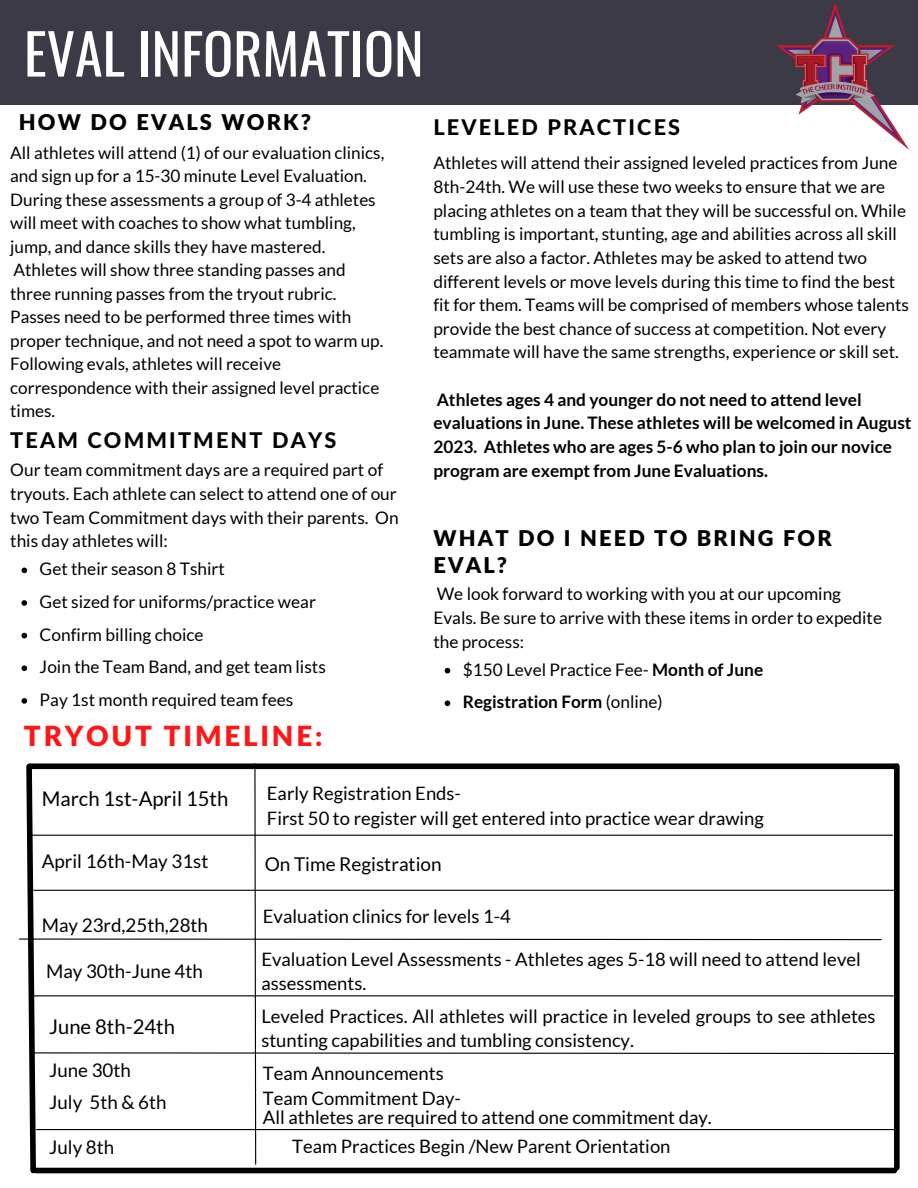
<style>
.page{position:relative;width:918px;height:1188px;background:#fff}
.page>*{position:absolute;margin:0;border:0;box-sizing:border-box;transform-origin:0 0}
.t1{font:55.95px "Oswald";color:#fff}
.t2{font:900 27.75px "Lato Latin";letter-spacing:.1em;color:#ff1616}
.t3{font:900 21.75px/27px "Lato Latin";letter-spacing:.1em;color:#000}
.t4{font:800 21.6px "Lato Latin";letter-spacing:.1em;color:#000}
.t5{font:20.25px "Lato";color:#000}
.t6{font:19.05px "Lato";color:#000}
.t7{font:18.75px "Lato";color:#000}
.t8{font:18.45px/24.8px "Lato";color:#000}
.t9{font:17.25px/23.7px "Lato";color:#000}
.t10{font:700 17.25px/23.7px "Lato";color:#000}
.t11{font:17.1px/23.5px "Lato";color:#000}
.s1{font-weight:700}
</style>
<div class="page">
<div style="left:0;top:0;width:918px;height:105px;background:#3c3a47"></div>
<div style="left:894px;top:766px;width:6px;height:402px;background:#000"></div>
<svg style="left:19px;top:763px;width:876px;height:411px"></svg>
<hr style="left:30px;top:835px;width:863px;height:1px;background:#000">
<img style="left:776px;top:2px;width:133px;height:148px">
<svg style="left:22px;top:568px;width:5px;height:5px"></svg>
<svg style="left:22px;top:600px;width:5px;height:6px"></svg>
<svg style="left:22px;top:633px;width:5px;height:5px"></svg>
<svg style="left:22px;top:665px;width:5px;height:6px"></svg>
<svg style="left:22px;top:698px;width:5px;height:6px"></svg>
<svg style="left:445px;top:668px;width:5px;height:5px"></svg>
<svg style="left:445px;top:700px;width:5px;height:6px"></svg>
<h1 class="t1" style="left:24px;top:10px;width:401px">EVAL INFORMATION</h1>
<p class="t3" style="left:19px;top:110px;width:294px">HOW DO EVALS WORK?</p>
<p class="t11" style="left:10px;top:140px;width:376px">All athletes will attend (1) of our evaluation clinics, and sign up for a 15-30 minute Level Evaluation.<br>During these assessments a group of 3-4 athletes will meet with coaches to show what tumbling, jump, and dance skills they have mastered.<br>Athletes will show three standing passes and three running passes from the tryout rubric.<br>Passes need to be performed three times with proper technique, and not need a spot to warm up.<br>Following evals, athletes will receive correspondence with their assigned level practice times.</p>
<p class="t9" style="left:433px;top:151px;width:477px">Athletes will attend their assigned leveled practices from June 8th-24th. We will use these two weeks to ensure that we are placing athletes on a team that they will be successful on. While tumbling is important, stunting, age and abilities across all skill sets are also a factor. Athletes may be asked to attend two different levels or move levels during this time to find the best fit for them. Teams will be comprised of members whose talents provide the best chance of success at competition. Not every teammate will have the same strengths, experience or skill set.</p>
<p class="t4" style="left:433px;top:118px;width:248px">LEVELED PRACTICES</p>
<p class="t10" style="left:433px;top:387px;width:480px">Athletes ages 4 and younger do not need to attend level evaluations in June. These athletes will be welcomed in August 2023. Athletes who are ages 5-6 who plan to join our novice program are exempt from June Evaluations.</p>
<p class="t4" style="left:10px;top:430px;width:328px">TEAM COMMITMENT DAYS</p>
<p class="t9" style="left:10px;top:458px;width:390px">Our team commitment days are a required part of tryouts. Each athlete can select to attend one of our two Team Commitment days with their parents. On this day athletes will:</p>
<p class="t3" style="left:433px;top:526px;width:400px">WHAT DO I NEED TO BRING FOR<br>EVAL?</p>
<p class="t9" style="left:40px;top:552px;width:288px;line-height:32.7px">Get their season 8 Tshirt<br>Get sized for uniforms/practice wear<br>Confirm billing choice<br>Join the Team Band, and get team lists<br>Pay 1st month required team fees</p>
<p class="t9" style="left:433px;top:582px;width:450px">We look forward to working with you at our upcoming<br>Evals. Be sure to arrive with these items in order to expedite the process:</p>
<p class="t9" style="left:463px;top:653px;width:302px;line-height:32.7px">$150 Level Practice Fee- <span class="s1">Month of June<br>Registration Form</span> (online)</p>
<h2 class="t2" style="left:24px;top:724px;width:300px">TRYOUT TIMELINE:</h2>
<p class="t5" style="left:42px;top:786px;width:188px">March 1st-April 15th</p>
<p class="t8" style="left:267px;top:781px;width:499px">Early Registration Ends-<br>First 50 to register will get entered into practice wear drawing</p>
<p class="t7" style="left:42px;top:849px;width:168px">April 16th-May 31st</p>
<p class="t7" style="left:42px;top:913px;width:168px">May 23rd,25th,28th</p>
<p class="t7" style="left:46px;top:959px;width:158px">May 30th-June 4th</p>
<p class="t5" style="left:49px;top:1014px;width:128px">June 8th-24th</p>
<p class="t7" style="left:49px;top:1058px;width:83px">June 30th</p>
<p class="t7" style="left:49px;top:1090px;width:119px">July 5th &amp; 6th</p>
<p class="t6" style="left:265px;top:853px;width:179px">On Time Registration</p>
<p class="t8" style="left:263px;top:903px;width:249px">Evaluation clinics for levels 1-4</p>
<p class="t8" style="left:261px;top:946px;width:601px">Evaluation Level Assessments - Athletes ages 5-18 will need to attend level assessments.</p>
<p class="t8" style="left:261px;top:1003px;width:616px">Leveled Practices. All athletes will practice in leveled groups to see athletes stunting capabilities and tumbling consistency.</p>
<p class="t8" style="left:263px;top:1060px;width:200px">Team Announcements<br>Team Commitment Day-</p>
<p class="t8" style="left:263px;top:1104px;width:450px">All athletes are required to attend one commitment day.</p>
<p class="t7" style="left:49px;top:1136px;width:67px">July 8th</p>
<p class="t8" style="left:292px;top:1134px;width:380px">Team Practices Begin /New Parent Orientation</p>
</div>
